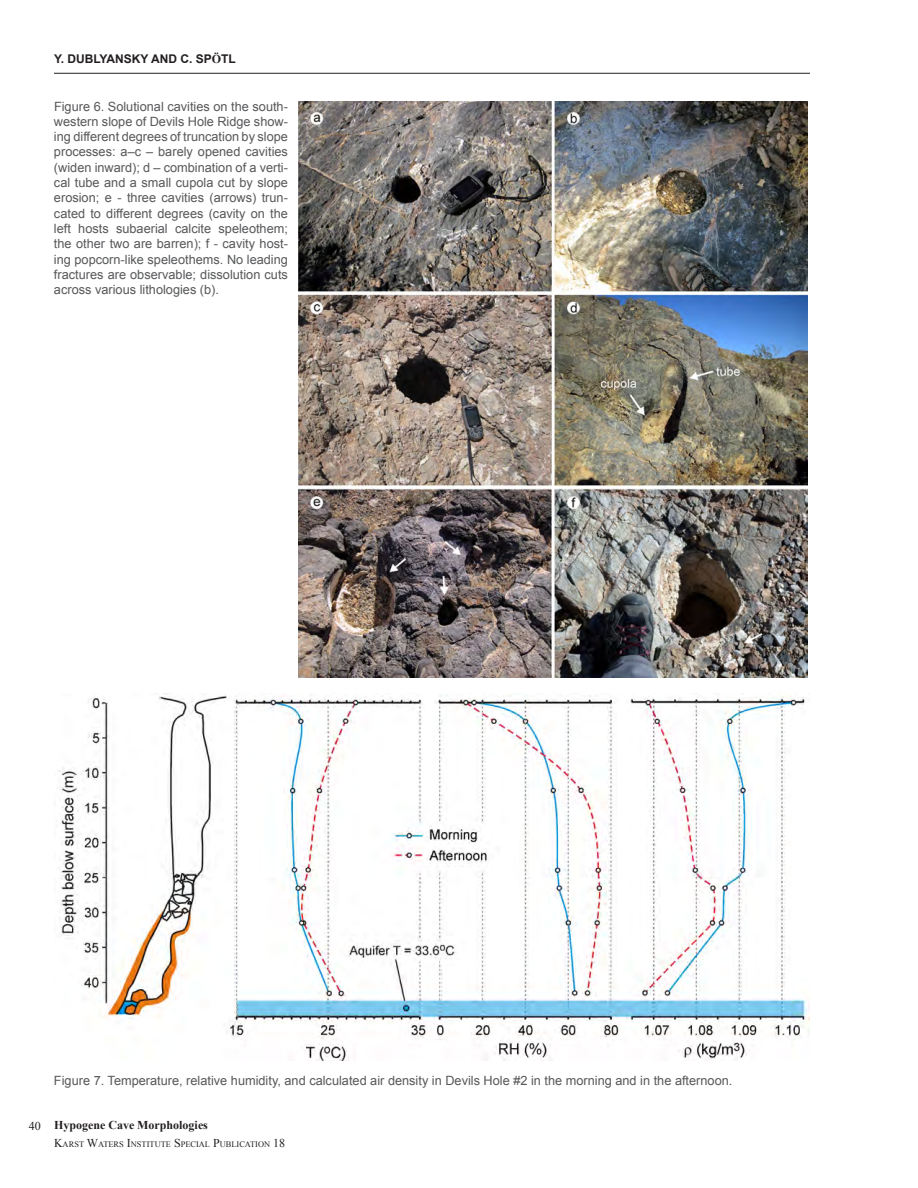
<style>
.page{position:relative;width:918px;height:1188px;background:#fff}
.page>*{position:absolute;margin:0;border:0;box-sizing:border-box;transform-origin:0 0}
.body_text_justified{font:12.75px/15.3px "Arial";color:#57585a;text-align:justify}
.t1{font:700 12px "Times New Roman";color:#231f20}
.t2{font:700 12px "Arial";color:#231f20}
.t3{font:12px "Times New Roman";color:#231f20}
.t4{font:8.4px "Times New Roman";color:#231f20}
.s1{font-family:"Times New Roman"}
.s2{font-size:12px}
</style>
<div class="page">
<hr style="left:54px;top:73px;width:756px;height:1px;background:#231f20">
<img style="left:298px;top:101px;width:509px;height:577px">
<img style="left:54px;top:693px;width:756px;height:368px">
<p class="t2" style="left:54px;top:51px;width:31px">Y. DUBLYANSKY</p>
<p class="t2" style="left:151px;top:51px;width:10px">AND</p>
<p class="t2" style="left:180px;top:51px;width:49px">C. SP<span class="s1">ö</span>TL</p>
<p class="body_text_justified" style="left:54px;top:99px;width:236px">Figure 6. Solutional cavities on the south&shy;western slope of Devils Hole Ridge show&shy;ing different degrees of truncation by slope processes: a–c – barely opened cavities (widen inward); d – combination of a verti&shy;cal tube and a small cupola cut by slope erosion; e - three cavities (arrows) trun&shy;cated to different degrees (cavity on the left hosts subaerial calcite speleothem; the other two are barren); f - cavity host&shy;ing popcorn-like speleothems. No leading fractures are observable; dissolution cuts across various lithologies (b).</p>
<p class="t3" style="left:29px;top:1118px;width:13px">40</p>
<p class="body_text_justified" style="left:54px;top:1073px;width:680px">Figure 7. Temperature, relative humidity, and calculated air density in Devils Hole #2 in the morning and in the afternoon.</p>
<p class="t1" style="left:54px;top:1116px;width:155px">Hypogene Cave Morphologies</p>
<p class="t4" style="left:54px;top:1138px;width:233px"><span class="s2">K</span>ARST <span class="s2">W</span>ATERS <span class="s2">I</span>NSTITUTE <span class="s2">S</span> PECIAL <span class="s2">P</span>UBLICATION <span class="s2">18</span></p>
</div>
